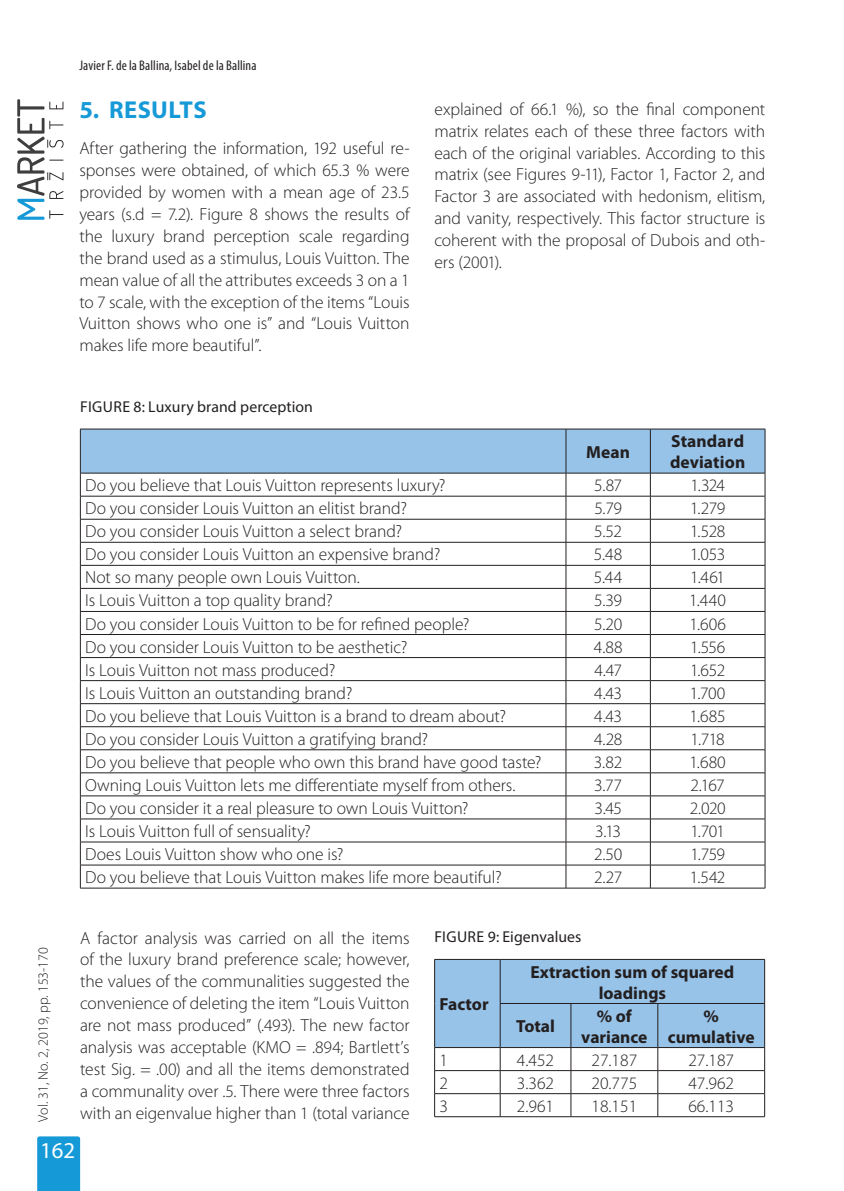
<style>
.page{position:relative;width:844px;height:1191px;background:#fff}
.page>*{position:absolute;margin:0;border:0;box-sizing:border-box;transform-origin:0 0}
.t1{font:700 24.5px "Myriad Pro";letter-spacing:.02em;color:#169ad7}
.t2{font:22.75px "Myriad Pro";color:#fff}
.t3{font:300 17.5px/21.9px "Myriad Pro";color:#231f20;text-align:justify}
.t4{font:700 17.5px/21px "Myriad Pro";color:#231f20;text-align:center}
.t5{font:15.75px "Myriad Pro";letter-spacing:.005em;color:#231f20}
.t6{font:condensed 14px "Myriad Pro";letter-spacing:.01em;color:#231f20}
.t7{font:300 14px "Myriad Pro";color:#231f20}
</style>
<div class="page">
<svg style="left:17px;top:99px;width:47px;height:121px"></svg>
<div style="left:37px;top:1136px;width:43px;height:55px;background:#169ad7"></div>
<svg style="left:80px;top:429px;width:685px;height:458px"></svg>
<hr style="left:80px;top:887px;width:685px;height:1px;background:#231f20">
<svg style="left:434px;top:959px;width:331px;height:157px"></svg>
<hr style="left:434px;top:1116px;width:330px;height:1px;background:#231f20">
<p class="t6" style="left:79px;top:60px;width:178px">Javier F. de la Ballina, Isabel de la Ballina</p>
<h1 class="t1" style="left:79px;top:100px;width:129px">5. RESULTS</h1>
<p class="t3" style="left:79px;top:139px;width:331px">After gathering the information, 192 useful re&shy;sponses were obtained, of which 65.3 % were provided by women with a mean age of 23.5 years (s.d = 7.2). Figure 8 shows the results of the luxury brand perception scale regarding the brand used as a stimulus, Louis Vuitton. The mean value of all the attributes exceeds 3 on a 1 to 7 scale, with the exception of the items “Louis Vuitton shows who one is” and “Louis Vuitton makes life more beautiful”.</p>
<p class="t5" style="left:80px;top:401px;width:234px">FIGURE 8: Luxury brand perception</p>
<p class="t3" style="left:434px;top:100px;width:332px">explained of 66.1 %), so the final component matrix relates each of these three factors with each of the original variables. According to this matrix (see Figures 9-11), Factor 1, Factor 2, and Factor 3 are associated with hedonism, elitism, and vanity, respectively. This factor structure is coherent with the proposal of Dubois and oth&shy;ers (2001).</p>
<p class="t4" style="left:586px;top:443px;width:45px">Mean</p>
<p class="t4" style="left:670px;top:432px;width:77px;text-align:left">Standard deviation</p>
<p class="t7" style="left:38px;top:1121px;width:176px;rotate:-90deg">Vol. 31, No. 2, 2019, pp. 153-170</p>
<p class="t3" style="left:85px;top:476px;width:361px">Do you believe that Louis Vuitton represents luxury?</p>
<p class="t3" style="left:594px;top:476px;width:30px">5.87</p>
<p class="t3" style="left:690px;top:476px;width:36px">1.324</p>
<p class="t3" style="left:85px;top:499px;width:323px">Do you consider Louis Vuitton an elitist brand?</p>
<p class="t3" style="left:594px;top:499px;width:29px">5.79</p>
<p class="t3" style="left:689px;top:499px;width:37px">1.279</p>
<p class="t3" style="left:85px;top:522px;width:318px">Do you consider Louis Vuitton a select brand?</p>
<p class="t3" style="left:594px;top:522px;width:29px">5.52</p>
<p class="t3" style="left:689px;top:522px;width:37px">1.528</p>
<p class="t3" style="left:85px;top:545px;width:356px">Do you consider Louis Vuitton an expensive brand?</p>
<p class="t3" style="left:593px;top:545px;width:30px">5.48</p>
<p class="t3" style="left:689px;top:545px;width:37px">1.053</p>
<p class="t3" style="left:85px;top:568px;width:276px">Not so many people own Louis Vuitton.</p>
<p class="t3" style="left:593px;top:568px;width:30px">5.44</p>
<p class="t3" style="left:690px;top:568px;width:36px">1.461</p>
<p class="t3" style="left:85px;top:591px;width:249px">Is Louis Vuitton a top quality brand?</p>
<p class="t3" style="left:594px;top:591px;width:29px">5.39</p>
<p class="t3" style="left:689px;top:591px;width:38px">1.440</p>
<p class="t3" style="left:85px;top:614px;width:386px">Do you consider Louis Vuitton to be for refined people?</p>
<p class="t3" style="left:594px;top:614px;width:30px">5.20</p>
<p class="t3" style="left:689px;top:614px;width:38px">1.606</p>
<p class="t3" style="left:85px;top:637px;width:323px">Do you consider Louis Vuitton to be aesthetic?</p>
<p class="t3" style="left:593px;top:637px;width:30px">4.88</p>
<p class="t3" style="left:690px;top:637px;width:37px">1.556</p>
<p class="t3" style="left:85px;top:660px;width:251px">Is Louis Vuitton not mass produced?</p>
<p class="t3" style="left:594px;top:660px;width:29px">4.47</p>
<p class="t3" style="left:689px;top:660px;width:37px">1.652</p>
<p class="t3" style="left:85px;top:683px;width:268px">Is Louis Vuitton an outstanding brand?</p>
<p class="t3" style="left:594px;top:683px;width:29px">4.43</p>
<p class="t3" style="left:689px;top:683px;width:37px">1.700</p>
<p class="t3" style="left:85px;top:706px;width:422px">Do you believe that Louis Vuitton is a brand to dream about?</p>
<p class="t3" style="left:594px;top:706px;width:29px">4.43</p>
<p class="t3" style="left:689px;top:706px;width:38px">1.685</p>
<p class="t3" style="left:85px;top:730px;width:344px">Do you consider Louis Vuitton a gratifying brand?</p>
<p class="t3" style="left:594px;top:730px;width:30px">4.28</p>
<p class="t3" style="left:690px;top:730px;width:36px">1.718</p>
<p class="t3" style="left:85px;top:753px;width:457px">Do you believe that people who own this brand have good taste?</p>
<p class="t3" style="left:593px;top:753px;width:30px">3.82</p>
<p class="t3" style="left:689px;top:753px;width:38px">1.680</p>
<p class="t3" style="left:85px;top:776px;width:432px">Owning Louis Vuitton lets me differentiate myself from others.</p>
<p class="t3" style="left:594px;top:776px;width:30px">3.77</p>
<p class="t3" style="left:690px;top:776px;width:36px">2.167</p>
<p class="t3" style="left:85px;top:799px;width:385px">Do you consider it a real pleasure to own Louis Vuitton?</p>
<p class="t3" style="left:594px;top:799px;width:29px">3.45</p>
<p class="t3" style="left:689px;top:799px;width:38px">2.020</p>
<p class="t3" style="left:85px;top:822px;width:227px">Is Louis Vuitton full of sensuality?</p>
<p class="t3" style="left:595px;top:822px;width:27px">3.13</p>
<p class="t3" style="left:690px;top:822px;width:36px">1.701</p>
<p class="t3" style="left:85px;top:845px;width:259px">Does Louis Vuitton show who one is?</p>
<p class="t3" style="left:594px;top:845px;width:30px">2.50</p>
<p class="t3" style="left:690px;top:845px;width:36px">1.759</p>
<p class="t3" style="left:85px;top:868px;width:418px">Do you believe that Louis Vuitton makes life more beautiful?</p>
<p class="t3" style="left:594px;top:868px;width:30px">2.27</p>
<p class="t3" style="left:689px;top:868px;width:37px">1.542</p>
<p class="t3" style="left:80px;top:928px;width:331px">A factor analysis was carried on all the items of the luxury brand preference scale; however, the values of the communalities suggested the convenience of deleting the item “Louis Vuitton are not mass produced” (.493). The new factor analysis was acceptable (KMO = .894; Bartlett’s test Sig. = .00) and all the items demonstrated a communality over .5. There were three factors with an eigenvalue higher than 1 (total variance</p>
<p class="t5" style="left:434px;top:931px;width:148px">FIGURE 9: Eigenvalues</p>
<p class="t4" style="left:439px;top:995px;width:51px">Factor</p>
<p class="t4" style="left:530px;top:962px;width:205px">Extraction sum of squared loadings</p>
<p class="t4" style="left:516px;top:1017px;width:40px">Total</p>
<p class="t4" style="left:581px;top:1007px;width:68px">% of variance</p>
<p class="t4" style="left:667px;top:1007px;width:88px">% cumulative</p>
<p class="t3" style="left:439px;top:1050px;width:10px">1</p>
<p class="t3" style="left:517px;top:1050px;width:39px">4.452</p>
<p class="t3" style="left:591px;top:1050px;width:47px">27.187</p>
<p class="t3" style="left:688px;top:1050px;width:47px">27.187</p>
<p class="t3" style="left:439px;top:1073px;width:10px">2</p>
<p class="t3" style="left:517px;top:1073px;width:39px">3.362</p>
<p class="t3" style="left:591px;top:1073px;width:47px">20.775</p>
<p class="t3" style="left:688px;top:1073px;width:47px">47.962</p>
<p class="t3" style="left:439px;top:1096px;width:10px">3</p>
<p class="t3" style="left:517px;top:1096px;width:39px">2.961</p>
<p class="t3" style="left:591px;top:1096px;width:47px">18.151</p>
<p class="t3" style="left:688px;top:1096px;width:47px">66.113</p>
<h2 class="t2" style="left:40px;top:1142px;width:37px">162</h2>
</div>
